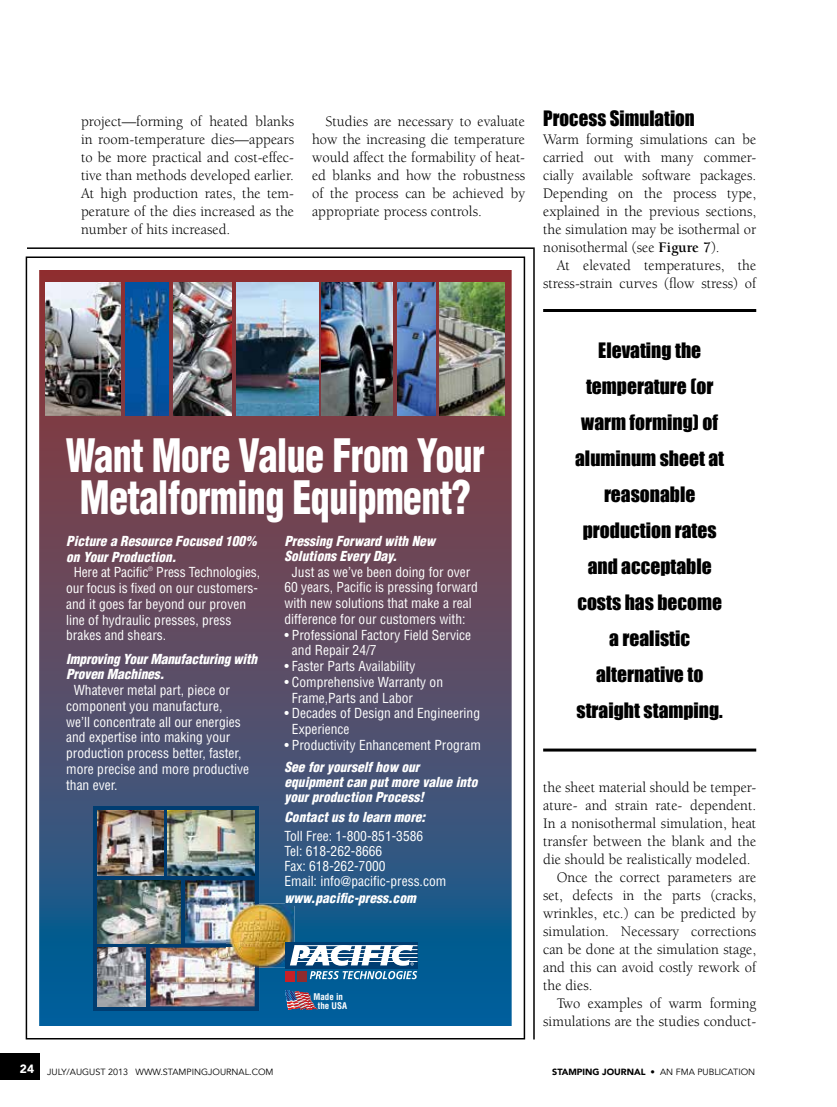
<style>
.page{position:relative;width:837px;height:1107px;background:#fff}
.page>*{position:absolute;margin:0;border:0;box-sizing:border-box;transform-origin:0 0}
.t1{font:900 condensed 45px/42px "Helvetica";letter-spacing:-.02em;color:#fff;text-align:center;scale:.85 1}
.t2{font:19.5px/36px "Impact";color:#000;text-align:center}
.t3{font:15px/18px "Berkeley";letter-spacing:.005em;color:#000;text-align:justify}
.t4{font:condensed 13.5px/15.8px "Helvetica";color:#fff}
.t5{font:italic 900 condensed 13.5px/15px "Helvetica";color:#fff}
.t6{font:9px "Avenir";color:#000}
.t7{font:700 condensed 9px/9px "Helvetica";color:#fff;text-align:center}
.t8{font:condensed 6.15px "Helvetica";color:#fff}
.s1{font-weight:700}
.s2{font-weight:900}
</style>
<div class="page">
<div style="left:0;top:1053px;width:40px;height:27px;background:#000"></div>
<svg style="left:39px;top:270px;width:473px;height:756px;background:#524c68"></svg>
<img style="left:173px;top:283px;width:59px;height:133px">
<img style="left:321px;top:283px;width:72px;height:133px">
<img style="left:440px;top:283px;width:65px;height:133px">
<img style="left:237px;top:283px;width:81px;height:133px">
<img style="left:126px;top:283px;width:43px;height:133px">
<img style="left:46px;top:283px;width:75px;height:133px">
<img style="left:397px;top:283px;width:38px;height:133px">
<svg style="left:94px;top:806px;width:165px;height:205px;background:#11456f"></svg>
<img style="left:98px;top:880px;width:83px;height:63px">
<img style="left:98px;top:811px;width:65px;height:65px">
<img style="left:150px;top:948px;width:105px;height:58px">
<img style="left:98px;top:948px;width:48px;height:58px">
<img style="left:185px;top:880px;width:70px;height:63px">
<img style="left:168px;top:811px;width:87px;height:65px">
<img style="left:226px;top:904px;width:68px;height:64px">
<img style="left:226px;top:948px;width:29px;height:20px">
<img style="left:226px;top:904px;width:29px;height:39px">
<div style="left:285px;top:971px;width:10px;height:11px;background:#c82027"></div>
<div style="left:297px;top:971px;width:9px;height:11px;background:#8f2c2e"></div>
<div style="left:285px;top:942px;width:133px;height:27px;background:#003d71"></div>
<hr style="left:295px;top:945px;width:123px;height:1px;background:#fff">
<hr style="left:295px;top:949px;width:123px;height:1px;background:#fff">
<hr style="left:304px;top:953px;width:114px;height:1px;background:#fff">
<hr style="left:295px;top:957px;width:123px;height:1px;background:#fff">
<hr style="left:295px;top:961px;width:123px;height:1px;background:#fff">
<svg style="left:290px;top:945px;width:127px;height:34px"></svg>
<svg style="left:285px;top:990px;width:33px;height:20px"></svg>
<hr style="left:543px;top:309px;width:213px;height:3px;background:#000">
<hr style="left:543px;top:749px;width:213px;height:3px;background:#000">
<hr style="left:27px;top:247px;width:508px;height:2px;background:#000">
<hr style="left:533px;top:249px;width:2px;height:791px;background:#000">
<p class="t3" style="left:81px;top:113px;width:215px">project—forming of heated blanks in room-temperature dies—appears to be more practical and cost-effec&shy;tive than methods developed earlier.<br>At high production rates, the tem&shy;perature of the dies increased as the number of hits increased.</p>
<p class="t3" style="left:312px;top:113px;width:215px;text-indent:14px">Studies are necessary to evaluate how the increasing die temperature would affect the formability of heat&shy;ed blanks and how the robustness of the process can be achieved by appropriate process controls.</p>
<h2 class="t2" style="left:543px;top:100px;width:153px">Process Simulation</h2>
<p class="t3" style="left:543px;top:131px;width:215px">Warm forming simulations can be carried out with many commer&shy;cially available software packages.<br>Depending on the process type, explained in the previous sections, the simulation may be isothermal or nonisothermal (see <span class="s1">Figure 7</span>).</p>
<p class="t3" style="left:543px;top:257px;width:215px;text-align:right">At elevated temperatures, the stress-strain curves (flow stress) of</p>
<h1 class="t1" style="left:66px;top:434px;width:494px">Want More Value From Your<br>Metalforming Equipment?</h1>
<p class="t5" style="left:66px;top:533px;width:192px;line-height:15.8px">Picture a Resource Focused 100% on Your Production.</p>
<p class="t4" style="left:74px;top:564px;width:76px">Here at Pacific</p>
<p class="t8" style="left:148px;top:565px;width:6px">®</p>
<p class="t5" style="left:284px;top:533px;width:152px">Pressing Forward with New<br>Solutions Every Day.</p>
<p class="t4" style="left:284px;top:564px;width:195px;text-indent:8px">Just as we’ve been doing for over 60 years, Pacific is pressing forward with new solutions that make a real difference for our customers with:</p>
<p class="t4" style="left:292px;top:627px;width:181px;text-indent:-8px">• Professional Factory Field Service and Repair 24/7</p>
<p class="t4" style="left:284px;top:658px;width:132px">• Faster Parts Availability</p>
<p class="t4" style="left:292px;top:674px;width:153px;text-indent:-8px">• Comprehensive Warranty on<br>Frame,Parts and Labor</p>
<p class="t4" style="left:292px;top:705px;width:190px;text-indent:-8px">• Decades of Design and Engineering<br>Experience</p>
<p class="t4" style="left:284px;top:737px;width:198px">• Productivity Enhancement Program</p>
<p class="t5" style="left:284px;top:760px;width:195px">See for yourself how our equipment can put more value into your production Process!</p>
<p class="t5" style="left:284px;top:809px;width:142px">Contact us to learn more:</p>
<p class="t4" style="left:284px;top:829px;width:163px;line-height:15px">Toll Free: 1-800-851-3586<br>Tel: 618-262-8666<br>Fax: 618-262-7000<br>Email: info@pacific-press.com</p>
<p class="t5" style="left:284px;top:890px;width:133px">www.pacific-press.com</p>
<p class="t4" style="left:66px;top:564px;width:195px;text-indent:90px">Press Technologies, our focus is fixed on our customers&shy;and it goes far beyond our proven line of hydraulic presses, press brakes and shears.</p>
<p class="t5" style="left:66px;top:651px;width:193px;line-height:15.8px">Improving Your Manufacturing with<br>Proven Machines.</p>
<p class="t4" style="left:66px;top:682px;width:184px;text-indent:8px">Whatever metal part, piece or component you manufacture, we’ll concentrate all our energies and expertise into making your production process better, faster, more precise and more productive than ever.</p>
<p class="t7" style="left:313px;top:992px;width:35px">Made in the USA</p>
<h2 class="t2" style="left:575px;top:332px;width:151px">Elevating the temperature (or warm forming) of aluminum sheet at reasonable production rates and acceptable costs has become a realistic alternative to straight stamping.</h2>
<p class="t3" style="left:543px;top:779px;width:215px">the sheet material should be temper-</p>
<p class="t3" style="left:543px;top:797px;width:215px">ature- and strain rate- dependent.</p>
<p class="t3" style="left:543px;top:815px;width:215px">In a nonisothermal simulation, heat</p>
<p class="t3" style="left:543px;top:833px;width:215px">transfer between the blank and the</p>
<p class="t3" style="left:543px;top:851px;width:209px">die should be realistically modeled.</p>
<p class="t3" style="left:557px;top:869px;width:201px">Once the correct parameters are</p>
<p class="t3" style="left:543px;top:887px;width:215px">set, defects in the parts (cracks,</p>
<p class="t3" style="left:543px;top:905px;width:215px">wrinkles, etc.) can be predicted by</p>
<p class="t3" style="left:543px;top:923px;width:215px">simulation. Necessary corrections</p>
<p class="t3" style="left:543px;top:941px;width:215px">can be done at the simulation stage,</p>
<p class="t3" style="left:543px;top:959px;width:215px">and this can avoid costly rework of</p>
<p class="t3" style="left:543px;top:977px;width:51px">the dies.</p>
<p class="t3" style="left:557px;top:995px;width:201px">Two examples of warm forming</p>
<p class="t3" style="left:543px;top:1013px;width:215px">simulations are the studies conduct-</p>
<p class="t6" style="left:20px;top:1067px;width:255px"><sup>24</sup> JULY/AUGUST 2013 WWW.STAMPINGJOURNAL.COM</p>
<p class="t6" style="left:552px;top:1067px;width:169px"><span class="s2">STAMPING JOURNAL</span> • AN FMA PU BLICATION</p>
</div>
